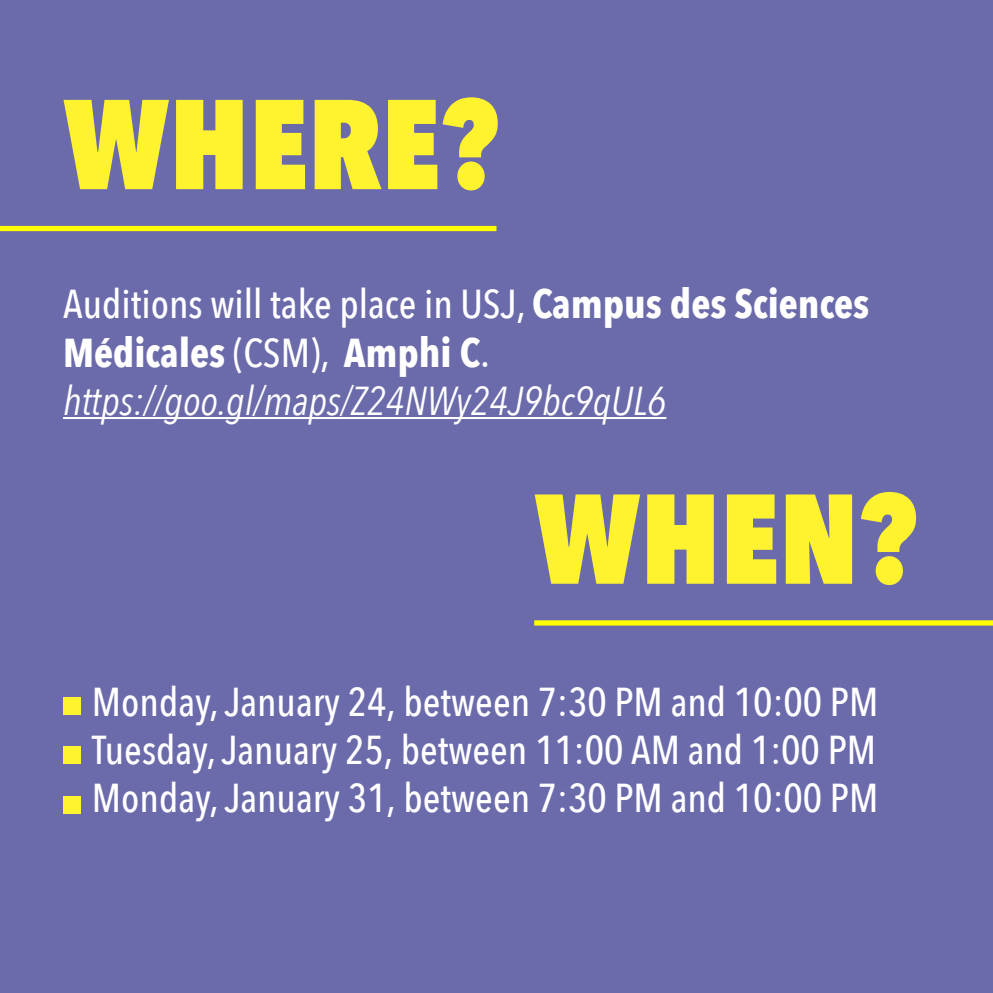
<style>
.page{position:relative;width:993px;height:993px;background:#fff}
.page>*{position:absolute;margin:0;border:0;box-sizing:border-box;transform-origin:0 0}
.t1{font:800 126px "Avenir Next Condensed";color:#fff22e}
.t2{font:500 40.25px/48.3px "Avenir Next Condensed";color:#fff;text-align:justify}
.t3{font:italic 40.25px/48.3px "Avenir Next Condensed";color:#fff}
.s1{font-weight:500;font-style:normal}
.s2{font-weight:700;font-style:normal}
</style>
<div class="page">
<div style="left:0;top:0;width:992px;height:992px;background:#6b6bab"></div>
<div style="left:0;top:226px;width:496px;height:5px;background:#ff0"></div>
<div style="left:534px;top:620px;width:458px;height:5px;background:#ff0"></div>
<hr style="left:63px;top:417px;width:603px;height:2px;background:#fff">
<div style="left:63px;top:696px;width:18px;height:18px;background:#fff22e"></div>
<div style="left:63px;top:746px;width:18px;height:18px;background:#fff22e"></div>
<div style="left:63px;top:796px;width:18px;height:18px;background:#fff22e"></div>
<h1 class="t1" style="left:63px;top:63px;width:436px">WHERE?</h1>
<p class="t3" style="left:63px;top:281px;width:807px"><span class="s1">Auditions will take place in USJ,</span> <span class="s2">Campus des Sciences<br>Médicales</span> <span class="s1">(CSM),</span> <span class="s2">Amphi C</span><span class="s1">. </span>https://goo.gl/maps/Z24NWy24J9bc9qUL6</p>
<h1 class="t1" style="left:534px;top:457px;width:384px">WHEN?</h1>
<p class="t2" style="left:92px;top:678px;width:787px">Monday, January 24, between 7:30 PM and 10:00 PM Tuesday, January 25, between 11:00 AM and 1:00 PM Monday, January 31, between 7:30 PM and 10:00 PM</p>
</div>
